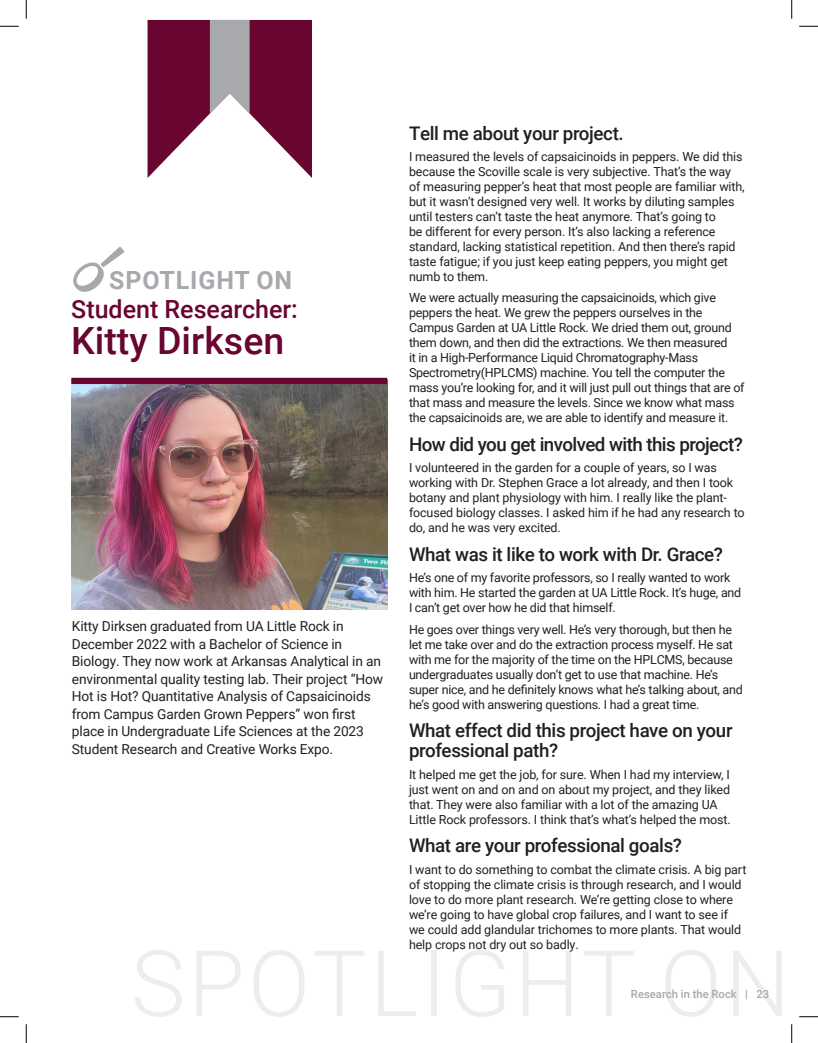
<style>
.page{position:relative;width:818px;height:1043px;background:#fff}
.page>*{position:absolute;margin:0;border:0;box-sizing:border-box;transform-origin:0 0}
.t1{font:500 37.5px "Roboto";color:#690531}
.t2{font:500 25px/28.8px "Roboto";color:#690531;text-align:right}
.t3{font:500 18.75px/20px "Roboto";letter-spacing:-.02em;color:#231f20}
.t4{font:13.75px/17.5px "Roboto";letter-spacing:-.01em;color:#231f20}
.t5{font:12.5px/15px "Roboto";letter-spacing:-.01em;color:#231f20}
.t6{font:500 11.25px "Roboto";color:#a8a9ad}
.s1{font-weight:700;color:#a8a9ad}
</style>
<div class="page">
<img style="left:72px;top:384px;width:315px;height:225px">
<div style="left:71px;top:378px;width:316px;height:6px;background:#690531"></div>
<svg style="left:73px;top:247px;width:51px;height:45px"></svg>
<svg style="left:147px;top:20px;width:165px;height:158px"></svg>
<svg style="left:0;top:25px;width:19px;height:2px"></svg>
<svg style="left:799px;top:25px;width:19px;height:2px"></svg>
<svg style="left:0;top:1016px;width:19px;height:1px"></svg>
<svg style="left:799px;top:1016px;width:19px;height:1px"></svg>
<svg style="left:25px;top:0;width:2px;height:19px"></svg>
<svg style="left:25px;top:1024px;width:2px;height:18px"></svg>
<svg style="left:791px;top:0;width:1px;height:19px"></svg>
<svg style="left:791px;top:1024px;width:1px;height:18px"></svg>
<p class="t2" style="left:71px;top:265px;width:228px"><span class="s1">SPOTLIGHT ON<br></span>Student Researcher:</p>
<p class="t1" style="left:71px;top:314px;width:214px">Kitty Dirksen</p>
<p class="t4" style="left:72px;top:617px;width:313px">Kitty Dirksen graduated from UA Little Rock in December 2022 with a Bachelor of Science in Biology. They now work at Arkansas Analytical in an environmental quality testing lab. Their project “How Hot is Hot? Quantitative Analysis of Capsaicinoids from Campus Garden Grown Peppers” won first place in Undergraduate Life Sciences at the 2023<br>Student Research and Creative Works Expo.</p>
<p class="t3" style="left:409px;top:122px;width:216px">Tell me about your project.</p>
<p class="t5" style="left:409px;top:148px;width:337px">I measured the levels of capsaicinoids in peppers. We did this because the Scoville scale is very subjective. That’s the way of measuring pepper’s heat that most people are familiar with, but it wasn’t designed very well. It works by diluting samples until testers can’t taste the heat anymore. That’s going to<br>be different for every person. It’s also lacking a reference standard, lacking statistical repetition. And then there’s rapid taste fatigue; if you just keep eating peppers, you might get numb to them.</p>
<p class="t5" style="left:409px;top:290px;width:337px">We were actually measuring the capsaicinoids, which give peppers the heat. We grew the peppers ourselves in the Campus Garden at UA Little Rock. We dried them out, ground them down, and then did the extractions. We then measured<br>it in a High-Performance Liquid Chromatography-Mass Spectrometry(HPLCMS) machine. You tell the computer the mass you’re looking for, and it will just pull out things that are of that mass and measure the levels. Since we know what mass the capsaicinoids are, we are able to identify and measure it.</p>
<p class="t3" style="left:409px;top:433px;width:335px">How did you get involved with this project?</p>
<p class="t5" style="left:409px;top:460px;width:337px">I volunteered in the garden for a couple of years, so I was working with Dr. Stephen Grace a lot already, and then I took botany and plant physiology with him. I really like the plant&shy;focused biology classes. I asked him if he had any research to do, and he was very excited.</p>
<p class="t3" style="left:409px;top:543px;width:315px">What was it like to work with Dr. Grace?</p>
<p class="t5" style="left:409px;top:570px;width:334px">He’s one of my favorite professors, so I really wanted to work with him. He started the garden at UA Little Rock. It’s huge, and<br>I can’t get over how he did that himself.</p>
<p class="t5" style="left:409px;top:621px;width:335px">He goes over things very well. He’s very thorough, but then he let me take over and do the extraction process myself. He sat with me for the majority of the time on the HPLCMS, because undergraduates usually don’t get to use that machine. He’s super nice, and he definitely knows what he’s talking about, and he’s good with answering questions. I had a great time.</p>
<p class="t3" style="left:409px;top:720px;width:325px">What effect did this project have on your professional path?</p>
<p class="t5" style="left:409px;top:766px;width:323px">It helped me get the job, for sure. When I had my interview, I just went on and on and on about my project, and they liked that. They were also familiar with a lot of the amazing UA Little Rock professors. I think that’s what’s helped the most.</p>
<p class="t3" style="left:409px;top:835px;width:274px">What are your professional goals?</p>
<p class="t5" style="left:409px;top:861px;width:339px">I want to do something to combat the climate crisis. A big part of stopping the climate crisis is through research, and I would love to do more plant research. We’re getting close to where we’re going to have global crop failures, and I want to see if we could add glandular trichomes to more plants. That would help crops not dry out so badly.</p>
<p class="t6" style="left:631px;top:986px;width:140px">Research in the Rock | 23</p>
</div>
